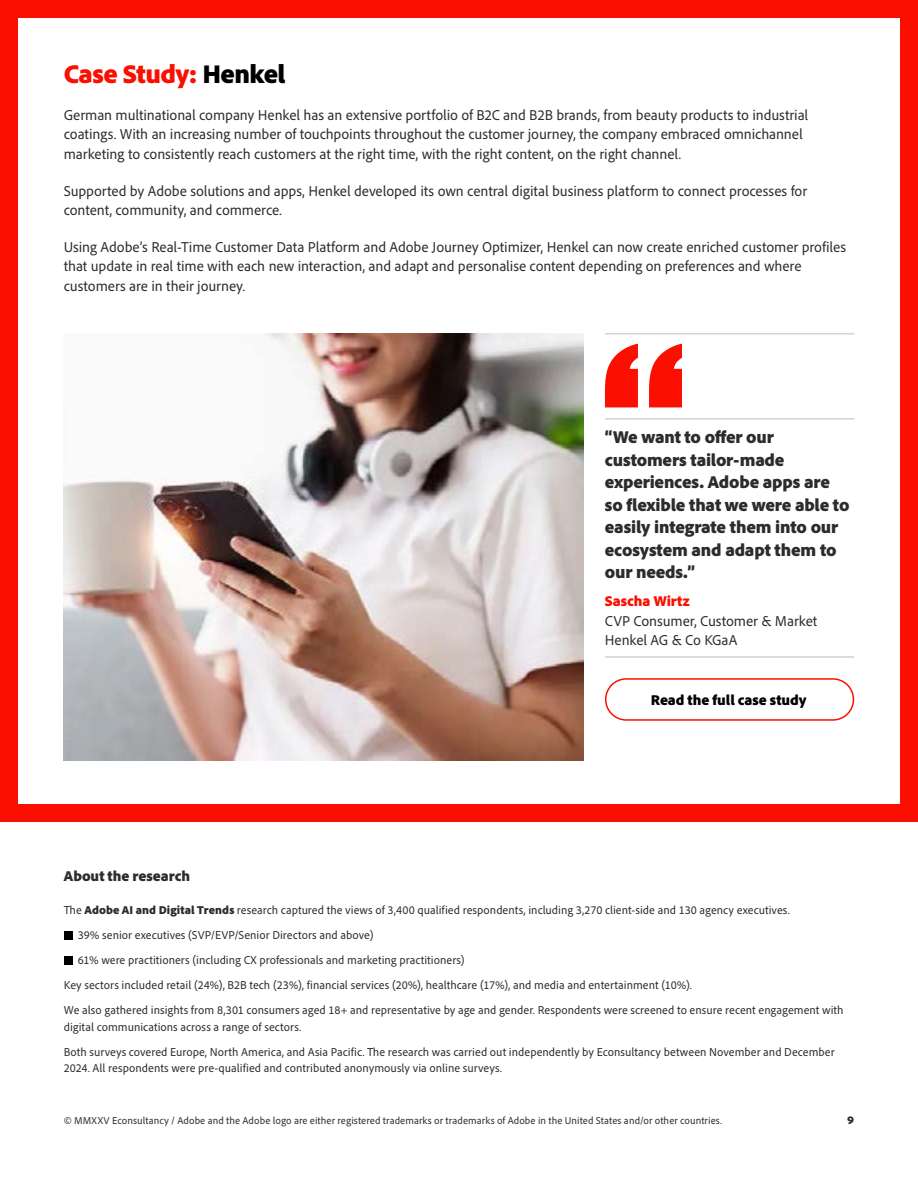
<style>
.page{position:relative;width:918px;height:1188px;background:#fff}
.page>*{position:absolute;margin:0;border:0;box-sizing:border-box;transform-origin:0 0}
.t1{font:900 27px "Adobe Clean";letter-spacing:-.02em;color:#fa0f00}
.t2{font:900 18px/22.5px "Adobe Clean";letter-spacing:-.01em;color:#2c2c2c}
.t3{font:15px/19.5px "Adobe Clean UX";letter-spacing:-.01em;color:#2c2c2c}
.t4{font:900 15px "Adobe Clean";color:#000}
.t5{font:900 15px "Adobe Clean";color:#2c2c2c}
.t6{font:900 15px "Adobe Clean";letter-spacing:.005em;color:#fa0f00}
.t7{font:12px/25px "Adobe Clean UX";color:#2c2c2c}
.t8{font:900 12px "Adobe Clean";color:#2c2c2c}
.t9{font:10.5px "Adobe Clean UX";letter-spacing:.005em;color:#2c2c2c}
.s1{color:#000}
.s2{font-family:"Adobe Clean";font-weight:900}
</style>
<div class="page">
<div style="left:64px;top:931px;width:8px;height:8px;background:#000"></div>
<div style="left:64px;top:956px;width:8px;height:8px;background:#000"></div>
<div style="left:0;top:0;width:918px;height:17px;background:#fa0f00"></div>
<div style="left:0;top:0;width:17px;height:806px;background:#fa0f00"></div>
<div style="left:901px;top:0;width:17px;height:811px;background:#fa0f00"></div>
<img style="left:64px;top:333px;width:520px;height:428px">
<hr style="left:605px;top:333px;width:249px;height:2px;background:#d1d3d4">
<hr style="left:605px;top:418px;width:249px;height:2px;background:#d1d3d4">
<hr style="left:605px;top:656px;width:249px;height:2px;background:#d1d3d4">
<svg style="left:605px;top:344px;width:77px;height:63px"></svg>
<div style="left:605px;top:678px;width:249px;height:43px;border:2px solid #fa0f00;border-radius:21px"></div>
<div style="left:0;top:805px;width:918px;height:17px;background:#fa0f00"></div>
<h1 class="t1" style="left:64px;top:56px;width:223px">Case Study: <span class="s1">Henkel</span></h1>
<p class="t3" style="left:64px;top:105px;width:746px">German multinational company Henkel has an extensive portfolio of B2C and B2B brands, from beauty products to industrial coatings. With an increasing number of touchpoints throughout the customer journey, the company embraced omnichannel marketing to consistently reach customers at the right time, with the right content, on the right channel.</p>
<p class="t3" style="left:64px;top:180px;width:745px">Supported by Adobe solutions and apps, Henkel developed its own central digital business platform to connect processes for content, community, and commerce.</p>
<p class="t3" style="left:64px;top:236px;width:784px">Using Adobe’s Real-Time Customer Data Platform and Adobe Journey Optimizer, Henkel can now create enriched customer profiles that update in real time with each new interaction, and adapt and personalise content depending on preferences and where customers are in their journey.</p>
<h2 class="t2" style="left:605px;top:425px;width:246px">“We want to offer our customers tailor-made experiences. Adobe apps are so flexible that we were able to easily integrate them into our ecosystem and adapt them to our needs.”</h2>
<p class="t6" style="left:605px;top:591px;width:86px">Sascha Wirtz</p>
<p class="t3" style="left:605px;top:611px;width:214px">CVP Consumer, Customer &amp; Market<br>Henkel AG &amp; Co KGaA</p>
<p class="t4" style="left:651px;top:690px;width:157px">Read the full case study</p>
<p class="t5" style="left:64px;top:866px;width:128px">About the research</p>
<p class="t7" style="left:64px;top:897px;width:728px">The <span class="s2">Adobe AI and Digital Trends</span> research captured the views of 3,400 qualified respondents, including 3,270 client-side and 130 agency executives.</p>
<p class="t7" style="left:78px;top:922px;width:297px">39% senior executives (SVP/EVP/Senior Directors and above)</p>
<p class="t7" style="left:78px;top:947px;width:388px">61% were practitioners (including CX professionals and marketing practitioners)</p>
<p class="t7" style="left:64px;top:972px;width:630px">Key sectors included retail (24%), B2B tech (23%), financial services (20%), healthcare (17%), and media and entertainment (10%).</p>
<p class="t7" style="left:64px;top:997px;width:781px">We also gathered insights from 8,301 consumers aged 18+ and representative by age and gender. Respondents were screened to ensure recent engagement with</p>
<p class="t7" style="left:64px;top:1014px;width:772px">digital communications across a range of sectors.<br>Both surveys covered Europe, North America, and Asia Pacific. The research was carried out independently by Econsultancy between November and December</p>
<p class="t7" style="left:64px;top:1055px;width:440px">2024. All respondents were pre-qualified and contributed anonymously via online surveys.</p>
<p class="t9" style="left:64px;top:1114px;width:660px">© MMXXV Econsultancy / Adobe and the Adobe logo are either registered trademarks or trademarks of Adobe in the United States and/or other countries.</p>
<p class="t8" style="left:847px;top:1112px;width:9px">9</p>
</div>
